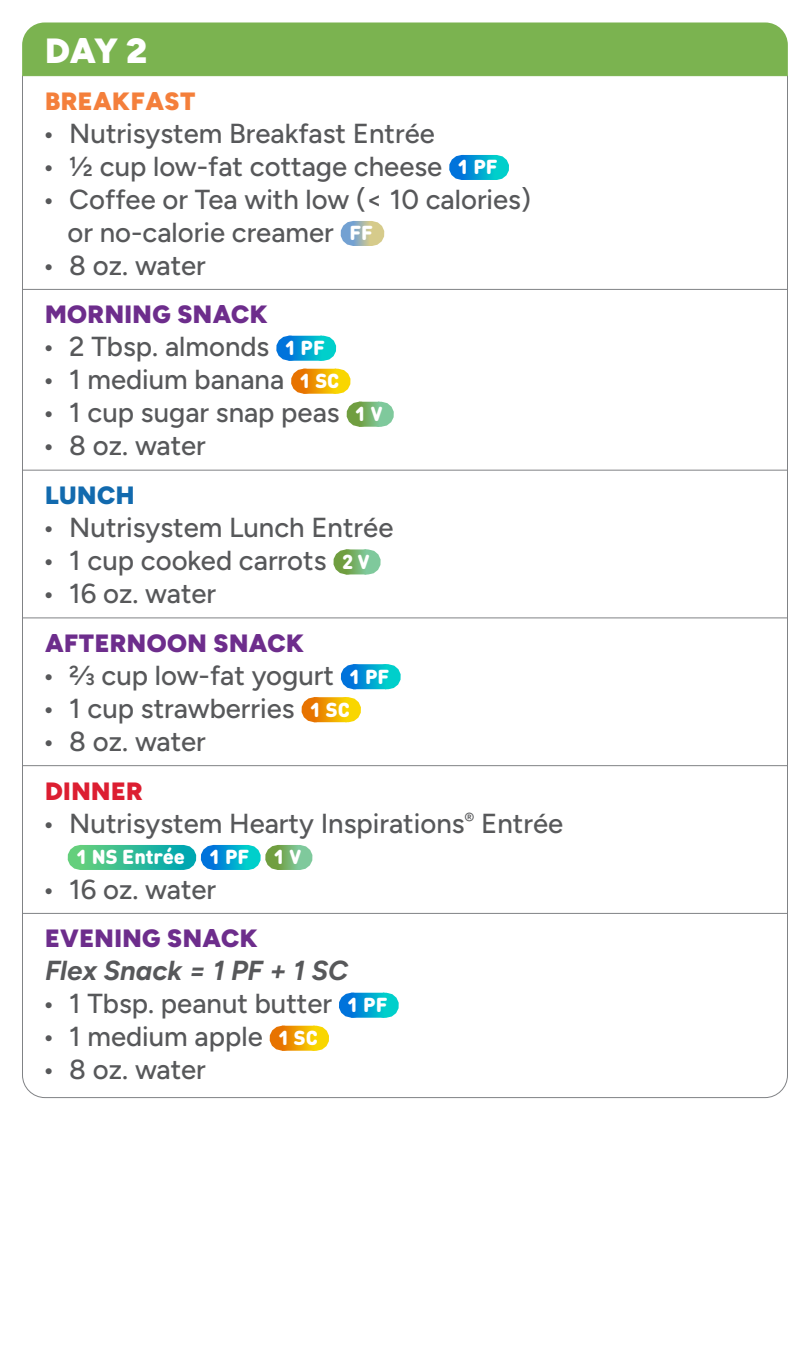
<style>
.page{position:relative;width:810px;height:1350px;background:#fff}
.page>*{position:absolute;margin:0;border:0;box-sizing:border-box;transform-origin:0 0}
.Day_Header{font:900 35px "Figtree";color:#fff}
.t1{font:500 27.5px/33px "Figtree";color:#57585a}
.Flex_Paragraph{font:italic 700 27.5px "Figtree";color:#57585a}
.Meal{font:900 25px "Figtree";letter-spacing:.02em;color:#6d2d8c}
.Meal_-_Top{font:900 25px "Figtree";letter-spacing:.02em;color:#f47f3b}
.Meal-2{font:900 25px "Figtree";letter-spacing:.02em;color:#dc1e31}
.Meal-3{font:900 25px "Figtree";letter-spacing:.02em;color:#126aae}
.t2{font:900 20px "DIN Round OT";color:#fff}
.s1{font-family:"DIN Round OT";font-weight:900;font-size:20px;color:#fff}
</style>
<div class="page">
<div style="left:22px;top:22px;width:766px;height:53px;background:#7bb350"></div>
<hr style="left:22px;top:76px;width:1px;height:40px;background:#808285">
<hr style="left:787px;top:76px;width:1px;height:40px;background:#808285">
<hr style="left:22px;top:75px;width:766px;height:1px;background:#7bb350">
<hr style="left:22px;top:110px;width:1px;height:183px;background:#808285">
<hr style="left:787px;top:110px;width:1px;height:183px;background:#808285">
<svg style="left:463px;top:155px;width:15px;height:25px"></svg>
<svg style="left:462px;top:155px;width:1px;height:25px"></svg>
<svg style="left:478px;top:155px;width:17px;height:25px"></svg>
<svg style="left:354px;top:221px;width:7px;height:25px"></svg>
<svg style="left:353px;top:221px;width:1px;height:25px"></svg>
<svg style="left:361px;top:221px;width:10px;height:25px"></svg>
<hr style="left:22px;top:286px;width:1px;height:44px;background:#808285">
<hr style="left:787px;top:286px;width:1px;height:44px;background:#808285">
<hr style="left:22px;top:289px;width:766px;height:1px;background:#808285">
<hr style="left:22px;top:323px;width:1px;height:151px;background:#808285">
<hr style="left:787px;top:323px;width:1px;height:151px;background:#808285">
<svg style="left:290px;top:336px;width:15px;height:25px"></svg>
<svg style="left:289px;top:336px;width:1px;height:25px"></svg>
<svg style="left:305px;top:336px;width:17px;height:25px"></svg>
<svg style="left:304px;top:369px;width:16px;height:25px"></svg>
<svg style="left:303px;top:369px;width:1px;height:25px"></svg>
<svg style="left:320px;top:369px;width:17px;height:25px"></svg>
<svg style="left:360px;top:402px;width:9px;height:25px"></svg>
<svg style="left:359px;top:402px;width:1px;height:25px"></svg>
<svg style="left:369px;top:402px;width:11px;height:25px"></svg>
<hr style="left:22px;top:467px;width:1px;height:43px;background:#808285">
<hr style="left:787px;top:467px;width:1px;height:43px;background:#808285">
<hr style="left:22px;top:470px;width:766px;height:1px;background:#808285">
<hr style="left:22px;top:504px;width:1px;height:117px;background:#808285">
<hr style="left:787px;top:504px;width:1px;height:117px;background:#808285">
<svg style="left:347px;top:549px;width:9px;height:25px"></svg>
<svg style="left:346px;top:549px;width:1px;height:25px"></svg>
<svg style="left:356px;top:549px;width:11px;height:25px"></svg>
<hr style="left:22px;top:614px;width:1px;height:44px;background:#808285">
<hr style="left:787px;top:614px;width:1px;height:44px;background:#808285">
<hr style="left:22px;top:617px;width:766px;height:1px;background:#808285">
<hr style="left:22px;top:652px;width:1px;height:117px;background:#808285">
<hr style="left:787px;top:652px;width:1px;height:117px;background:#808285">
<svg style="left:354px;top:664px;width:16px;height:25px"></svg>
<svg style="left:353px;top:664px;width:1px;height:25px"></svg>
<svg style="left:370px;top:664px;width:17px;height:25px"></svg>
<svg style="left:315px;top:697px;width:15px;height:25px"></svg>
<svg style="left:314px;top:697px;width:1px;height:25px"></svg>
<svg style="left:330px;top:697px;width:17px;height:25px"></svg>
<hr style="left:22px;top:762px;width:1px;height:44px;background:#808285">
<hr style="left:787px;top:762px;width:1px;height:44px;background:#808285">
<hr style="left:22px;top:765px;width:766px;height:1px;background:#808285">
<hr style="left:22px;top:800px;width:1px;height:117px;background:#808285">
<hr style="left:787px;top:800px;width:1px;height:117px;background:#808285">
<svg style="left:81px;top:845px;width:100px;height:25px;background:#36bc93"></svg>
<svg style="left:131px;top:845px;width:25px;height:25px"></svg>
<svg style="left:80px;top:845px;width:1px;height:25px"></svg>
<svg style="left:181px;top:845px;width:1px;height:25px"></svg>
<svg style="left:214px;top:845px;width:16px;height:25px"></svg>
<svg style="left:213px;top:845px;width:1px;height:25px"></svg>
<svg style="left:230px;top:845px;width:17px;height:25px"></svg>
<svg style="left:279px;top:845px;width:9px;height:25px"></svg>
<svg style="left:278px;top:845px;width:1px;height:25px"></svg>
<svg style="left:288px;top:845px;width:11px;height:25px"></svg>
<hr style="left:22px;top:910px;width:1px;height:44px;background:#808285">
<hr style="left:787px;top:910px;width:1px;height:44px;background:#808285">
<hr style="left:22px;top:913px;width:766px;height:1px;background:#808285">
<hr style="left:22px;top:947px;width:1px;height:118px;background:#808285">
<hr style="left:787px;top:947px;width:1px;height:118px;background:#808285">
<svg style="left:352px;top:993px;width:16px;height:25px"></svg>
<svg style="left:351px;top:993px;width:1px;height:25px"></svg>
<svg style="left:368px;top:993px;width:17px;height:25px"></svg>
<svg style="left:22px;top:1026px;width:766px;height:72px"></svg>
<p class="Day_Header" style="left:45px;top:29px;width:103px">DAY 2</p>
<p class="Meal_-_Top" style="left:45px;top:85px;width:152px">BREAKFAST</p>
<p class="t1" style="left:42px;top:117px;width:394px">• Nutrisystem Breakfast Entrée</p>
<p class="t1" style="left:42px;top:150px;width:457px">• ½ cup low-fat cottage cheese <span class="s1">1 PF</span></p>
<p class="t1" style="left:68px;top:183px;width:465px;text-indent:-25px">• Coffee or Tea with low (&lt; 10 calories) or no-calorie creamer <span class="s1">FF</span></p>
<p class="t1" style="left:42px;top:249px;width:165px">• 8 oz. water</p>
<p class="Meal" style="left:45px;top:299px;width:224px">MORNING SNACK</p>
<p class="t1" style="left:42px;top:330px;width:284px">• 2 Tbsp. almonds <span class="s1">1 PF</span></p>
<p class="t1" style="left:42px;top:363px;width:299px">• 1 medium banana <span class="s1">1 SC</span></p>
<p class="t1" style="left:42px;top:396px;width:342px">• 1 cup sugar snap peas <span class="s1">1 V</span></p>
<p class="t1" style="left:42px;top:429px;width:165px">• 8 oz. water</p>
<p class="Meal-3" style="left:45px;top:480px;width:91px">LUNCH</p>
<p class="t1" style="left:42px;top:511px;width:353px">• Nutrisystem Lunch Entrée</p>
<p class="t1" style="left:42px;top:544px;width:329px">• 1 cup cooked carrots <span class="s1">2 V</span></p>
<p class="t1" style="left:42px;top:577px;width:175px">• 16 oz. water</p>
<p class="Meal" style="left:45px;top:627px;width:261px">AFTERNOON SNACK</p>
<p class="t1" style="left:42px;top:659px;width:349px">• 2/3 cup low-fat yogurt <span class="s1">1 PF</span></p>
<p class="t1" style="left:42px;top:692px;width:309px">• 1 cup strawberries <span class="s1">1 SC</span></p>
<p class="t1" style="left:42px;top:725px;width:165px">• 8 oz. water</p>
<p class="Meal-2" style="left:45px;top:775px;width:99px">DINNER</p>
<p class="t1" style="left:42px;top:807px;width:523px">• Nutrisystem Hearty Inspirations<sup>®</sup> Entrée</p>
<p class="t2" style="left:76px;top:844px;width:226px">1 NS Entrée 1 PF 1 V</p>
<p class="t1" style="left:42px;top:873px;width:175px">• 16 oz. water</p>
<p class="Meal" style="left:45px;top:923px;width:214px">EVENING SNACK</p>
<p class="Flex_Paragraph" style="left:45px;top:954px;width:305px">Flex Snack = 1 PF + 1 SC</p>
<p class="t1" style="left:42px;top:987px;width:347px">• 1 Tbsp. peanut butter <span class="s1">1 PF</span></p>
<p class="t1" style="left:42px;top:1020px;width:277px">• 1 medium apple <span class="s1">1 SC</span></p>
<p class="t1" style="left:42px;top:1053px;width:165px">• 8 oz. water</p>
</div>
